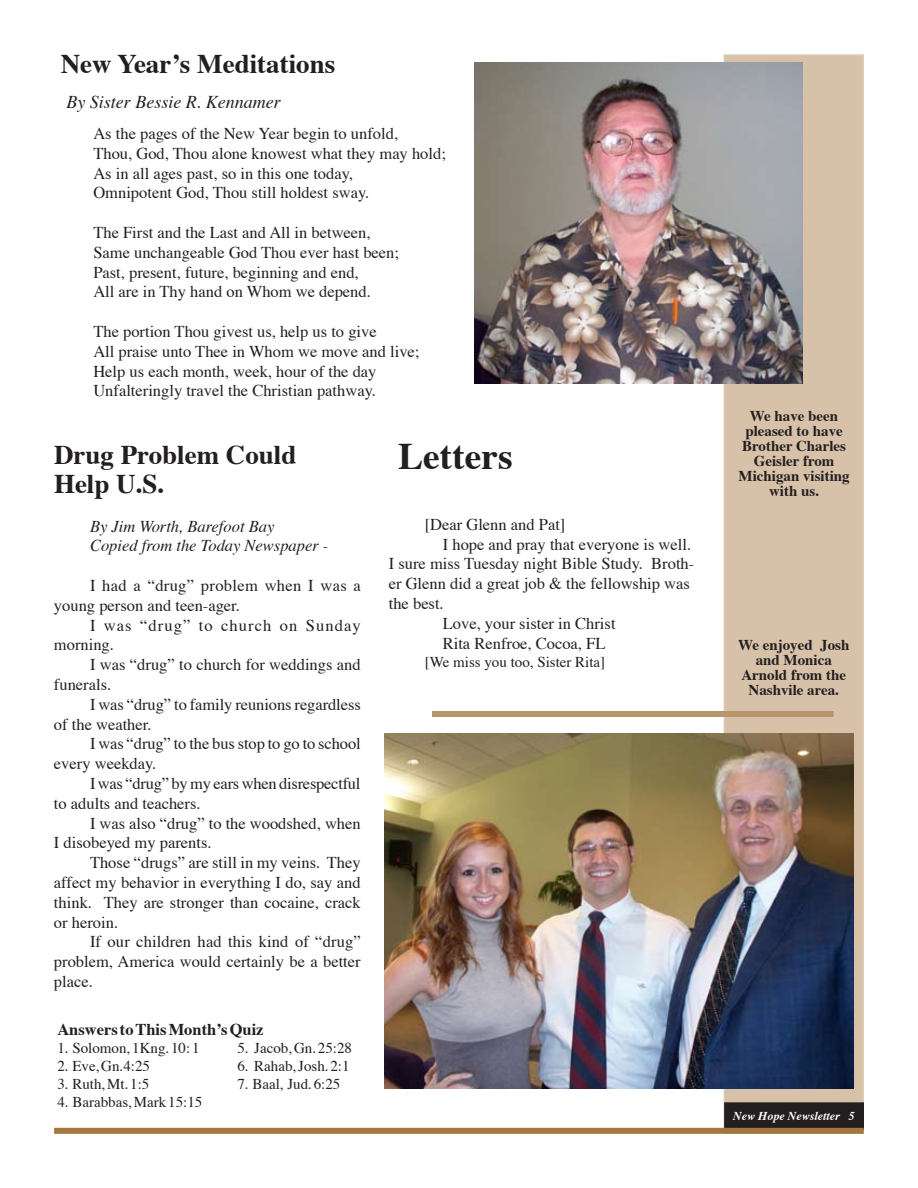
<style>
.page{position:relative;width:918px;height:1188px;background:#fff}
.page>*{position:absolute;margin:0;border:0;box-sizing:border-box;transform-origin:0 0}
.t1{font:700 37.5px "Times";color:#231f20}
.t2{font:700 27px/28.5px "Times";color:#231f20}
.t3{font:italic 18px "Times";color:#231f20}
.t4{font:16.5px/19.8px "Times";color:#231f20}
.t5{font:italic 16.5px/19.8px "Times";color:#231f20}
.t6{font:16.5px/19.8px "Times";letter-spacing:.065em;color:#231f20}
.t7{font:700 16.5px "Times";color:#231f20}
.t8{font:15px "Times";color:#231f20}
.t9{font:700 15px/15px "Times";color:#231f20;text-align:center}
.t10{font:italic 700 12px "Times";color:#fff}
</style>
<div class="page">
<div style="left:724px;top:54px;width:140px;height:1080px;background:#d7c2a9;border:2px solid #dccab4"></div>
<div style="left:725px;top:1103px;width:138px;height:26px;background:#231f20"></div>
<div style="left:724px;top:1102px;width:140px;height:28px;border:2px solid #231f20"></div>
<div style="left:54px;top:1128px;width:810px;height:6px;background:#a2763d"></div>
<img style="left:474px;top:62px;width:328px;height:321px">
<img style="left:385px;top:733px;width:469px;height:356px">
<div style="left:432px;top:711px;width:402px;height:6px;background:#b8966b"></div>
<h2 class="t2" style="left:61px;top:47px;width:276px">New Year’s Meditations</h2>
<p class="t3" style="left:66px;top:85px;width:216px">By Sister Bessie R. Kennamer</p>
<p class="t4" style="left:93px;top:122px;width:354px">As the pages of the New Year begin to unfold,<br>Thou, God, Thou alone knowest what they may hold; As in all ages past, so in this one today,<br>Omnipotent God, Thou still holdest sway.</p>
<p class="t4" style="left:93px;top:221px;width:307px">The First and the Last and All in between, Same unchangeable God Thou ever hast been; Past, present, future, beginning and end,<br>All are in Thy hand on Whom we depend.</p>
<p class="t4" style="left:93px;top:320px;width:328px">The portion Thou givest us, help us to give<br>All praise unto Thee in Whom we move and live; Help us each month, week, hour of the day Unfalteringly travel the Christian pathway.</p>
<h2 class="t2" style="left:54px;top:438px;width:244px">Drug Problem Could<br>Help U.S.</h2>
<p class="t5" style="left:90px;top:515px;width:240px">By Jim Worth, Barefoot Bay<br>Copied from the Today Newspaper -</p>
<p class="t4" style="left:54px;top:574px;width:308px;text-indent:36px">I had a “drug” problem when I was a young person and teen-ager.</p>
<p class="t6" style="left:54px;top:614px;width:308px;text-indent:36px">I was “drug” to church on Sunday morning.</p>
<p class="t4" style="left:54px;top:653px;width:308px;text-indent:36px">I was “drug” to church for weddings and funerals.</p>
<p class="t4" style="left:54px;top:693px;width:308px;text-indent:36px">I was “drug” to family reunions regardless of the weather.</p>
<p class="t4" style="left:54px;top:733px;width:308px;text-indent:36px">I was “drug” to the bus stop to go to school every weekday.</p>
<p class="t4" style="left:54px;top:772px;width:308px;text-indent:36px">I was “drug” by my ears when disrespectful to adults and teachers.</p>
<p class="t4" style="left:54px;top:812px;width:308px;text-indent:36px">I was also “drug” to the woodshed, when<br>I disobeyed my parents.</p>
<p class="t4" style="left:54px;top:851px;width:308px;text-align:justify;text-indent:36px">Those “drugs” are still in my veins. They affect my behavior in everything I do, say and think. They are stronger than cocaine, crack or heroin.</p>
<p class="t4" style="left:54px;top:931px;width:308px;text-align:justify;text-indent:36px">If our children had this kind of “drug” problem, America would certainly be a better place.</p>
<p class="t7" style="left:57px;top:1014px;width:208px">Answers to This Month’s Quiz</p>
<p class="t8" style="left:57px;top:1034px;width:144px">1. Solomon, 1Kng. 10: 1</p>
<p class="t8" style="left:237px;top:1034px;width:116px">5. Jacob, Gn. 25:28</p>
<p class="t8" style="left:57px;top:1052px;width:94px">2. Eve, Gn.4:25</p>
<p class="t8" style="left:237px;top:1052px;width:114px">6. Rahab, Josh. 2:1</p>
<p class="t8" style="left:57px;top:1070px;width:94px">3. Ruth, Mt. 1:5</p>
<p class="t8" style="left:237px;top:1070px;width:105px">7. Baal, Jud. 6:25</p>
<p class="t8" style="left:57px;top:1088px;width:146px">4. Barabbas, Mark 15:15</p>
<h1 class="t1" style="left:398px;top:421px;width:116px">Letters</h1>
<p class="t4" style="left:425px;top:513px;width:142px">[Dear Glenn and Pat]</p>
<p class="t4" style="left:443px;top:533px;width:250px">I hope and pray that everyone is well.</p>
<p class="t4" style="left:389px;top:553px;width:307px">I sure miss Tuesday night Bible Study. Broth-</p>
<p class="t4" style="left:389px;top:572px;width:303px">er Glenn did a great job &amp; the fellowship was</p>
<p class="t4" style="left:389px;top:592px;width:56px">the best.</p>
<p class="t4" style="left:443px;top:612px;width:174px">Love, your sister in Christ</p>
<p class="t4" style="left:443px;top:632px;width:164px">Rita Renfroe, Cocoa, FL</p>
<p class="t8" style="left:425px;top:648px;width:182px">[We miss you too, Sister Rita]</p>
<p class="t9" style="left:739px;top:407px;width:113px">We have been pleased to have<br>Brother Charles<br>Geisler from<br>Michigan visiting with us.</p>
<p class="t9" style="left:738px;top:636px;width:113px">We enjoyed Josh and Monica<br>Arnold from the<br>Nashvile area.</p>
<p class="t10" style="left:733px;top:1105px;width:123px">New Hope Newsletter 5</p>
</div>
